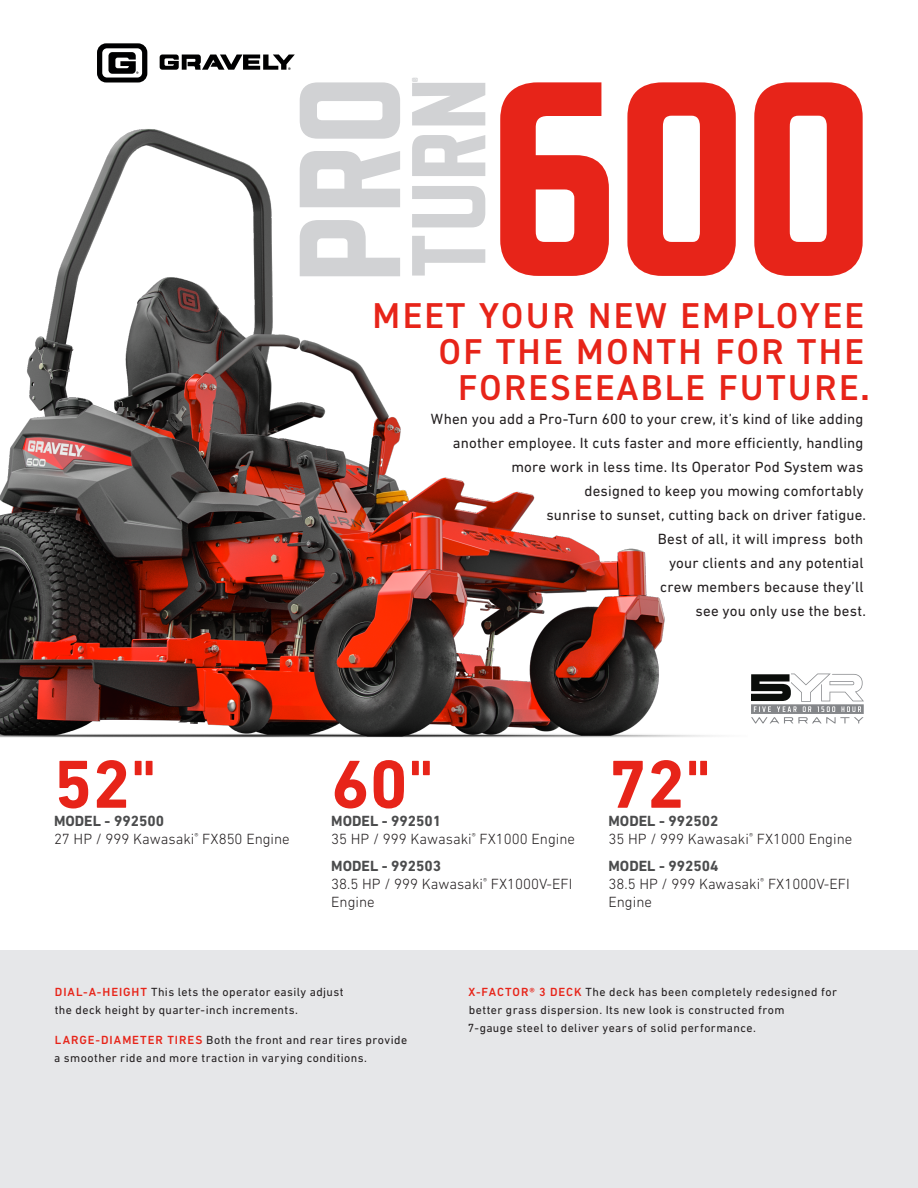
<style>
.page{position:relative;width:918px;height:1188px;background:#fff}
.page>*{position:absolute;margin:0;border:0;box-sizing:border-box;transform-origin:0 0}
.t1{font:800 condensed 308.7px "Hyperspace Race";color:#e72419}
.t2{font:800 condensed 160.2px "Hyperspace Race";color:#d1d2d4}
.t3{font:800 condensed 116.85px "Hyperspace Race";color:#d1d2d4}
.Product_Table_Cell{font:700 69px "DIN Next LT Pro";color:#e72419}
.Intro_Spread_Body{font:600 36px/36px "DIN2014";letter-spacing:.07em;color:#e72419;text-align:right}
.Intro_Spread_Body-2{font:15px "DIN Next LT Pro";letter-spacing:.01em;color:#231f20}
.Product_Table_Cell-2{font:300 15px/18px "DIN Next LT Pro";color:#231f20}
.Product_Table_Cell-3{font:700 15px "DIN Next LT Pro";color:#4b4c4d}
.F_B_Header_-_NEW{font:12px/18px "DIN Next LT Pro";letter-spacing:.035em;color:#231f20}
.t4{font:800 condensed 8.7px "Hyperspace Race";color:#d1d2d4}
.s1{font-weight:500;color:#e72419}
</style>
<div class="page">
<div style="left:0;top:951px;width:918px;height:237px;background:#e6e7e9"></div>
<svg style="left:160px;top:55px;width:135px;height:8px"></svg>
<svg style="left:97px;top:43px;width:50px;height:20px"></svg>
<svg style="left:751px;top:674px;width:113px;height:49px"></svg>
<img style="left:0;top:63px;width:713px;height:675px">
<p class="t2" style="left:265px;top:282px;width:206px;rotate:-90deg">PRO</p>
<p class="t4" style="left:410px;top:82px;width:6px;rotate:-90deg">®</p>
<p class="t3" style="left:387px;top:278px;width:201px;rotate:-90deg">TURN</p>
<p class="t1" style="left:491px;top:16px;width:382px">600</p>
<p class="Intro_Spread_Body" style="left:372px;top:297px;width:499px">MEET YOUR NEW EMPLOYEE<br>OF THE MONTH FOR THE<br>FORESEEABLE FUTURE.</p>
<p class="Intro_Spread_Body-2" style="left:431px;top:411px;width:434px">When you add a Pro-Turn 600 to your crew, it’s kind of like adding</p>
<p class="Intro_Spread_Body-2" style="left:453px;top:435px;width:412px">another employee. It cuts faster and more efficiently, handling</p>
<p class="Intro_Spread_Body-2" style="left:511px;top:459px;width:354px">more work in less time. Its Operator Pod System was</p>
<p class="Intro_Spread_Body-2" style="left:584px;top:483px;width:281px">designed to keep you mowing comfortably</p>
<p class="Intro_Spread_Body-2" style="left:546px;top:507px;width:321px">sunrise to sunset, cutting back on driver fatigue.</p>
<p class="Intro_Spread_Body-2" style="left:658px;top:531px;width:207px">Best of all, it will impress both</p>
<p class="Intro_Spread_Body-2" style="left:669px;top:555px;width:196px">your clients and any potential</p>
<p class="Intro_Spread_Body-2" style="left:660px;top:579px;width:205px">crew members because they’ll</p>
<p class="Intro_Spread_Body-2" style="left:695px;top:603px;width:172px">see you only use the best.</p>
<p class="Product_Table_Cell" style="left:54px;top:744px;width:104px">52"</p>
<p class="Product_Table_Cell-3" style="left:54px;top:812px;width:112px">MODEL - 992500</p>
<p class="Product_Table_Cell-2" style="left:54px;top:829px;width:237px">27 HP / 999 Kawasaki<sup>®</sup> FX850 Engine</p>
<p class="Product_Table_Cell" style="left:331px;top:744px;width:104px">60"</p>
<p class="Product_Table_Cell-3" style="left:331px;top:812px;width:112px">MODEL - 992501</p>
<p class="Product_Table_Cell-2" style="left:331px;top:829px;width:245px">35 HP / 999 Kawasaki<sup>®</sup> FX1000 Engine</p>
<p class="Product_Table_Cell-3" style="left:331px;top:857px;width:112px">MODEL - 992503</p>
<p class="Product_Table_Cell-2" style="left:331px;top:874px;width:243px">38.5 HP / 999 Kawasaki<sup>®</sup> FX1000V-EFI<br>Engine</p>
<p class="Product_Table_Cell" style="left:608px;top:744px;width:104px">72"</p>
<p class="Product_Table_Cell-3" style="left:608px;top:812px;width:112px">MODEL - 992502</p>
<p class="Product_Table_Cell-2" style="left:608px;top:829px;width:245px">35 HP / 999 Kawasaki<sup>®</sup> FX1000 Engine</p>
<p class="Product_Table_Cell-3" style="left:608px;top:857px;width:112px">MODEL - 992504</p>
<p class="Product_Table_Cell-2" style="left:608px;top:874px;width:243px">38.5 HP / 999 Kawasaki<sup>®</sup> FX1000V-EFI<br>Engine</p>
<p class="F_B_Header_-_NEW" style="left:55px;top:982px;width:290px"><span class="s1">DIAL-A-HEIGHT</span> This lets the operator easily adjust</p>
<p class="F_B_Header_-_NEW" style="left:55px;top:1000px;width:245px">the deck height by quarter-inch increments.</p>
<p class="F_B_Header_-_NEW" style="left:55px;top:1030px;width:354px"><span class="s1">LARGE-DIAMETER TIRES</span> Both the front and rear tires provide</p>
<p class="F_B_Header_-_NEW" style="left:54px;top:1048px;width:314px">a smoother ride and more traction in varying conditions.</p>
<p class="F_B_Header_-_NEW" style="left:469px;top:982px;width:370px"><span class="s1">X-FACTOR® 3 DECK</span> The deck has been completely redesigned for better grass dispersion. Its new look is constructed from</p>
<p class="F_B_Header_-_NEW" style="left:468px;top:1018px;width:290px">7-gauge steel to deliver years of solid performance.</p>
</div>
